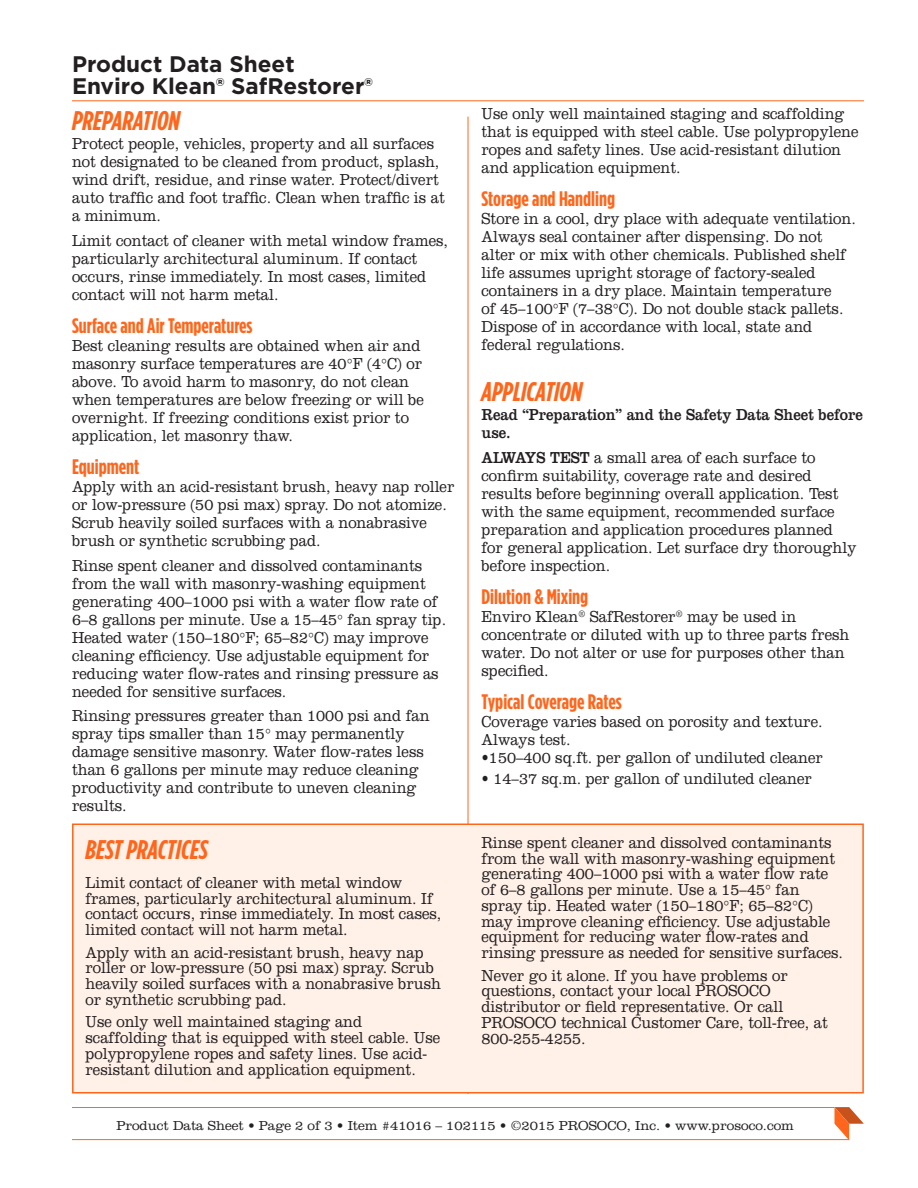
<style>
.page{position:relative;width:918px;height:1188px;background:#fff}
.page>*{position:absolute;margin:0;border:0;box-sizing:border-box;transform-origin:0 0}
._04_Section_Header{font:italic 700 27px "Gotham Condensed";color:#ff661c}
._02_5_Product_Name_2{font:700 22.5px "Gotham";color:#231f20}
._05_Sub-Header{font:700 21px "Gotham Condensed";color:#ff661c}
._06_Body_Copy{font:300 16.5px/18px "Clarendon LT Std";color:#231f20;scale:.9 1}
._80_Side_Box_Body_Co{font:300 16.5px/15.8px "Clarendon LT Std";color:#231f20;scale:.9 1}
._07_Bullet_Paragraph{font:300 16.5px "Clarendon LT Std";color:#231f20;scale:.9 1}
._06_Body_Copy-2{font:16.5px/18px "Clarendon LT Std";color:#231f20;scale:.9 1}
._99_Item_Box{font:300 13.5px "Clarendon LT Std";color:#231f20}
.s1{font-weight:400}
</style>
<div class="page">
<hr style="left:468px;top:117px;width:1px;height:977px;background:#ff661c">
<hr style="left:72px;top:100px;width:792px;height:1px;background:#ff661c">
<hr style="left:72px;top:1139px;width:777px;height:1px;background:#ff661c">
<hr style="left:72px;top:1107px;width:762px;height:1px;background:#ff661c">
<svg style="left:834px;top:1107px;width:30px;height:33px"></svg>
<div style="left:72px;top:824px;width:792px;height:270px;background:#fff0e8;border:2px solid #ff661c"></div>
<p class="_02_5_Product_Name_2" style="left:72px;top:49px;width:224px">Product Data Sheet</p>
<p class="_02_5_Product_Name_2" style="left:72px;top:72px;width:302px">Enviro Klean® SafRestorer®</p>
<p class="_04_Section_Header" style="left:72px;top:104px;width:109px">PREPARATION</p>
<p class="_06_Body_Copy" style="left:72px;top:135px;width:416px">Protect people, vehicles, property and all surfaces not designated to be cleaned from product, splash, wind drift, residue, and rinse water. Protect/divert auto traffic and foot traffic. Clean when traffic is at a minimum.</p>
<p class="_06_Body_Copy" style="left:72px;top:231px;width:419px">Limit contact of cleaner with metal window frames, particularly architectural aluminum. If contact occurs, rinse immediately. In most cases, limited contact will not harm metal.</p>
<p class="_05_Sub-Header" style="left:72px;top:313px;width:182px">Surface and Air Temperatures</p>
<p class="_06_Body_Copy" style="left:72px;top:336px;width:392px">Best cleaning results are obtained when air and masonry surface temperatures are 40°F (4°C) or above. To avoid harm to masonry, do not clean when temperatures are below freezing or will be overnight. If freezing conditions exist prior to application, let masonry thaw.</p>
<p class="_05_Sub-Header" style="left:72px;top:454px;width:69px">Equipment</p>
<p class="_06_Body_Copy" style="left:72px;top:477px;width:426px">Apply with an acid-resistant brush, heavy nap roller or low-pressure (50 psi max) spray. Do not atomize.<br>Scrub heavily soiled surfaces with a nonabrasive brush or synthetic scrubbing pad.</p>
<p class="_06_Body_Copy" style="left:72px;top:556px;width:417px">Rinse spent cleaner and dissolved contaminants from the wall with masonry-washing equipment generating 400–1000 psi with a water flow rate of 6–8 gallons per minute. Use a 15–45° fan spray tip.<br>Heated water (150–180°F; 65–82°C) may improve cleaning efficiency. Use adjustable equipment for reducing water flow-rates and rinsing pressure as needed for sensitive surfaces.</p>
<p class="_06_Body_Copy" style="left:72px;top:707px;width:399px">Rinsing pressures greater than 1000 psi and fan spray tips smaller than 15° may permanently damage sensitive masonry. Water flow-rates less than 6 gallons per minute may reduce cleaning productivity and contribute to uneven cleaning results.</p>
<p class="_04_Section_Header" style="left:86px;top:833px;width:124px">BEST PRACTICES</p>
<p class="_80_Side_Box_Body_Co" style="left:86px;top:875px;width:397px">Limit contact of cleaner with metal window frames, particularly architectural aluminum. If contact occurs, rinse immediately. In most cases, limited contact will not harm metal.</p>
<p class="_80_Side_Box_Body_Co" style="left:86px;top:944px;width:397px">Apply with an acid-resistant brush, heavy nap roller or low-pressure (50 psi max) spray. Scrub heavily soiled surfaces with a nonabrasive brush or synthetic scrubbing pad.</p>
<p class="_80_Side_Box_Body_Co" style="left:86px;top:1014px;width:396px">Use only well maintained staging and scaffolding that is equipped with steel cable. Use polypropylene ropes and safety lines. Use acid&shy;resistant dilution and application equipment.</p>
<p class="_06_Body_Copy" style="left:482px;top:104px;width:420px">Use only well maintained staging and scaffolding that is equipped with steel cable. Use polypropylene ropes and safety lines. Use acid-resistant dilution and application equipment.</p>
<p class="_05_Sub-Header" style="left:482px;top:186px;width:135px">Storage and Handling</p>
<p class="_06_Body_Copy" style="left:482px;top:209px;width:418px">Store in a cool, dry place with adequate ventilation.<br>Always seal container after dispensing. Do not alter or mix with other chemicals. Published shelf life assumes upright storage of factory-sealed containers in a dry place. Maintain temperature<br>of 45–100°F (7–38°C). Do not double stack pallets.<br>Dispose of in accordance with local, state and federal regulations.</p>
<p class="_04_Section_Header" style="left:482px;top:376px;width:102px">APPLICATION</p>
<p class="_06_Body_Copy-2" style="left:482px;top:406px;width:425px">Read “Preparation” and the Safety Data Sheet before use.</p>
<p class="_06_Body_Copy" style="left:482px;top:449px;width:418px"><span class="s1">ALWAYS TEST</span> a small area of each surface to confirm suitability, coverage rate and desired results before beginning overall application. Test with the same equipment, recommended surface preparation and application procedures planned for general application. Let surface dry thoroughly before inspection.</p>
<p class="_05_Sub-Header" style="left:482px;top:585px;width:108px">Dilution &amp; Mixing</p>
<p class="_06_Body_Copy" style="left:482px;top:608px;width:410px">Enviro Klean<sup>®</sup> SafRestorer<sup>®</sup> may be used in concentrate or diluted with up to three parts fresh water. Do not alter or use for purposes other than specified.</p>
<p class="_05_Sub-Header" style="left:482px;top:690px;width:142px">Typical Coverage Rates</p>
<p class="_06_Body_Copy" style="left:482px;top:713px;width:381px">Coverage varies based on porosity and texture.<br>Always test.</p>
<p class="_07_Bullet_Paragraph" style="left:482px;top:748px;width:381px">•150–400 sq.ft. per gallon of undiluted cleaner</p>
<p class="_07_Bullet_Paragraph" style="left:482px;top:769px;width:369px">• 14–37 sq.m. per gallon of undiluted cleaner</p>
<p class="_80_Side_Box_Body_Co" style="left:481px;top:835px;width:403px">Rinse spent cleaner and dissolved contaminants from the wall with masonry-washing equipment generating 400–1000 psi with a water flow rate of 6–8 gallons per minute. Use a 15–45° fan spray tip. Heated water (150–180°F; 65–82°C) may improve cleaning efficiency. Use adjustable equipment for reducing water flow-rates and rinsing pressure as needed for sensitive surfaces.</p>
<p class="_80_Side_Box_Body_Co" style="left:481px;top:967px;width:386px">Never go it alone. If you have problems or questions, contact your local PROSOCO distributor or field representative. Or call PROSOCO technical Customer Care, toll-free, at 800-255-4255.</p>
<p class="_99_Item_Box" style="left:116px;top:1117px;width:679px">Product Data Sheet • Page 2 of 3 • Item #41016 – 102115 • ©2015 PROSOCO, Inc. • www.prosoco.com</p>
</div>
